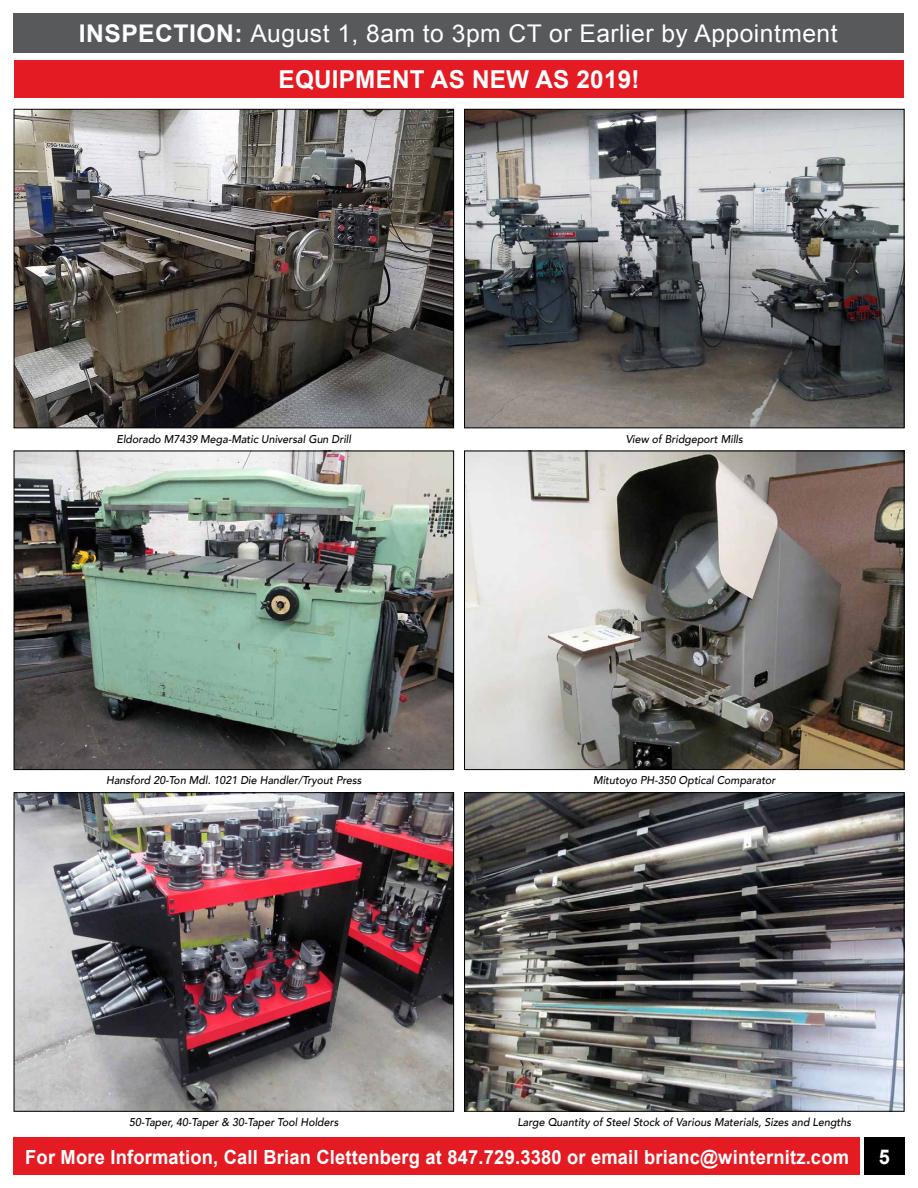
<style>
.page{position:relative;width:918px;height:1188px;background:#fff}
.page>*{position:absolute;margin:0;border:0;box-sizing:border-box;transform-origin:0 0}
.t1{font:700 24.75px "Arial";letter-spacing:.01em;color:#fff}
.t2{font:24.45px "Arial";letter-spacing:.02em;color:#fff}
.t3{font:700 20.4px "Arial";color:#fff}
.t4{font:700 19.5px "Arial";letter-spacing:.01em;color:#fff;scale:.94 1}
.t5{font:italic 500 11.25px "Avenir";color:#000;scale:.95 1}
.s1{font-weight:700}
</style>
<div class="page">
<div style="left:14px;top:1137px;width:846px;height:37px;background:#e51b23"></div>
<div style="left:864px;top:1137px;width:40px;height:37px;background:#000"></div>
<div style="left:14px;top:14px;width:890px;height:39px;background:#58595b"></div>
<div style="left:14px;top:61px;width:890px;height:37px;background:#e51b23"></div>
<img style="left:16px;top:794px;width:436px;height:316px">
<div style="left:14px;top:792px;width:440px;height:320px;border:1px solid #000"></div>
<img style="left:466px;top:794px;width:436px;height:316px">
<div style="left:464px;top:792px;width:440px;height:320px;border:1px solid #000"></div>
<img style="left:16px;top:453px;width:436px;height:315px">
<div style="left:14px;top:451px;width:440px;height:319px;border:1px solid #000"></div>
<img style="left:466px;top:453px;width:436px;height:315px">
<div style="left:464px;top:451px;width:440px;height:319px;border:1px solid #000"></div>
<img style="left:16px;top:111px;width:436px;height:315px">
<div style="left:14px;top:109px;width:440px;height:319px;border:1px solid #000"></div>
<img style="left:466px;top:111px;width:436px;height:315px">
<div style="left:464px;top:109px;width:440px;height:319px;border:1px solid #000"></div>
<h2 class="t2" style="left:79px;top:18px;width:760px"><span class="s1">INSPECTION:</span> August 1, 8am to 3pm CT or Earlier by Appointment</h2>
<h1 class="t1" style="left:279px;top:63px;width:362px">EQUIPMENT AS NEW AS 2019!</h1>
<p class="t5" style="left:117px;top:432px;width:248px">Eldorado M7439 Mega-Matic Universal Gun Drill</p>
<p class="t5" style="left:626px;top:432px;width:125px">View of Bridgeport Mills</p>
<p class="t5" style="left:106px;top:774px;width:270px">Hansford 20-Ton Mdl. 1021 Die Handler/Tryout Press</p>
<p class="t5" style="left:593px;top:774px;width:194px">Mitutoyo PH-350 Optical Comparator</p>
<p class="t5" style="left:129px;top:1115px;width:222px">50-Taper, 40-Taper &amp; 30-Taper Tool Holders</p>
<p class="t5" style="left:517px;top:1115px;width:353px">Large Quantity of Steel Stock of Various Materials, Sizes and Lengths</p>
<h3 class="t4" style="left:25px;top:1144px;width:878px">For More Information, Call Brian Clettenberg at 847.729.3380 or email brianc@winternitz.com</h3>
<h3 class="t3" style="left:879px;top:1143px;width:13px">5</h3>
</div>
